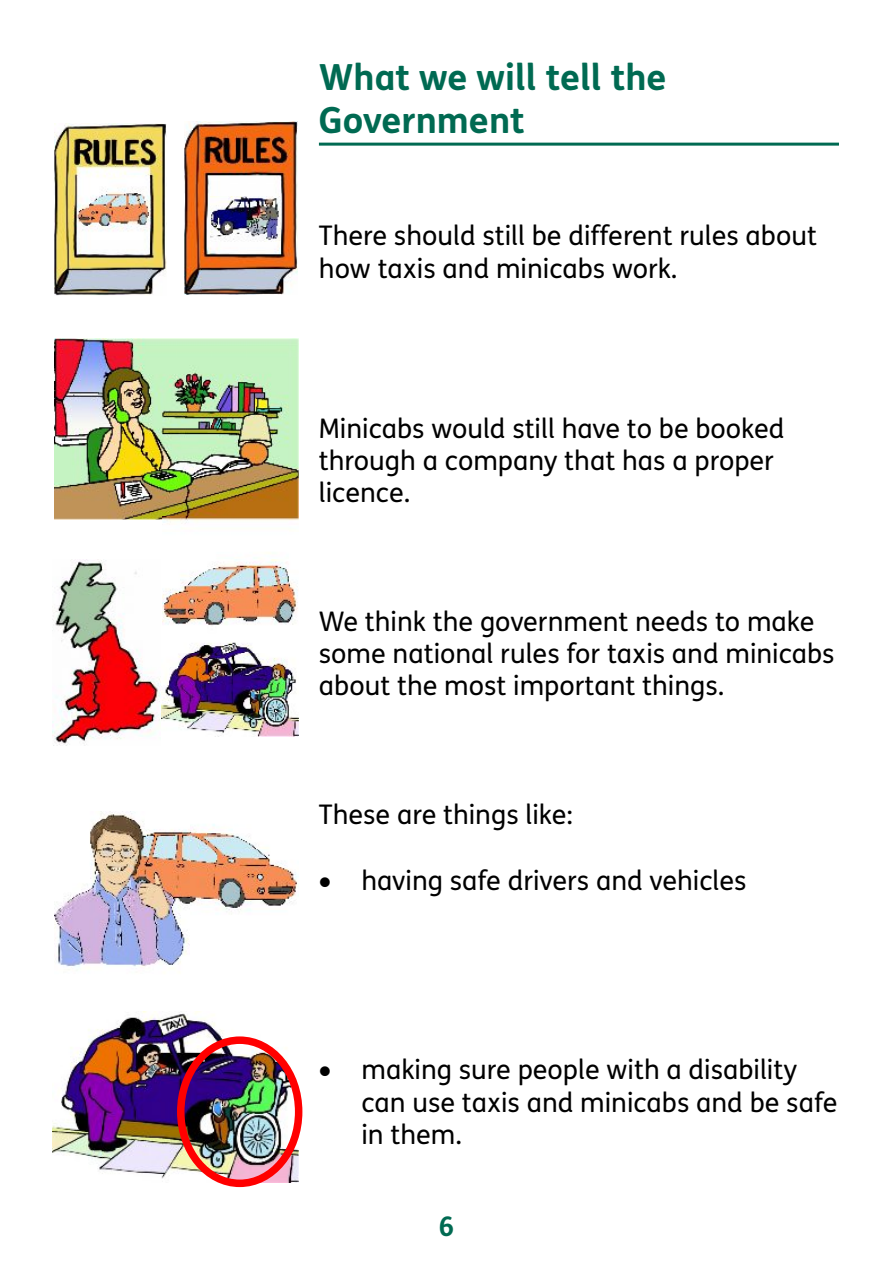
<style>
.page{position:relative;width:893px;height:1263px;background:#fff}
.page>*{position:absolute;margin:0;border:0;box-sizing:border-box;transform-origin:0 0}
.t1{font:700 36px/42.8px "FS Me";color:#006a52}
.t2{font:27px/32.1px "FS Me";color:#000}
.t3{font:700 27px "FS Me";color:#006a52}
</style>
<div class="page">
<hr style="left:319px;top:143px;width:520px;height:3px;background:#006a52">
<img style="left:184px;top:122px;width:114px;height:173px">
<img style="left:54px;top:124px;width:112px;height:172px">
<img style="left:210px;top:197px;width:70px;height:45px">
<img style="left:54px;top:339px;width:244px;height:181px">
<img style="left:161px;top:652px;width:137px;height:85px">
<img style="left:162px;top:516px;width:136px;height:136px">
<img style="left:53px;top:559px;width:108px;height:187px">
<img style="left:189px;top:824px;width:109px;height:90px">
<img style="left:54px;top:811px;width:135px;height:159px">
<img style="left:53px;top:1011px;width:245px;height:171px">
<div style="left:177px;top:1036px;width:125px;height:151px;border:8px solid #f00;border-radius:50%"></div>
<h1 class="t1" style="left:319px;top:60px;width:349px">What we will tell the<br>Government</h1>
<p class="t2" style="left:319px;top:223px;width:500px">There should still be different rules about how taxis and minicabs work.</p>
<p class="t2" style="left:319px;top:415px;width:467px">Minicabs would still have to be booked through a company that has a proper licence.</p>
<p class="t2" style="left:319px;top:608px;width:517px">We think the government needs to make some national rules for taxis and minicabs about the most important things.</p>
<p class="t2" style="left:319px;top:801px;width:256px">These are things like:</p>
<p class="t2" style="left:319px;top:867px;width:429px">• having safe drivers and vehicles</p>
<p class="t2" style="left:361px;top:1056px;width:478px;text-indent:-43px">• making sure people with a disability can use taxis and minicabs and be safe in them.</p>
<p class="t3" style="left:438px;top:1216px;width:17px">6</p>
</div>
